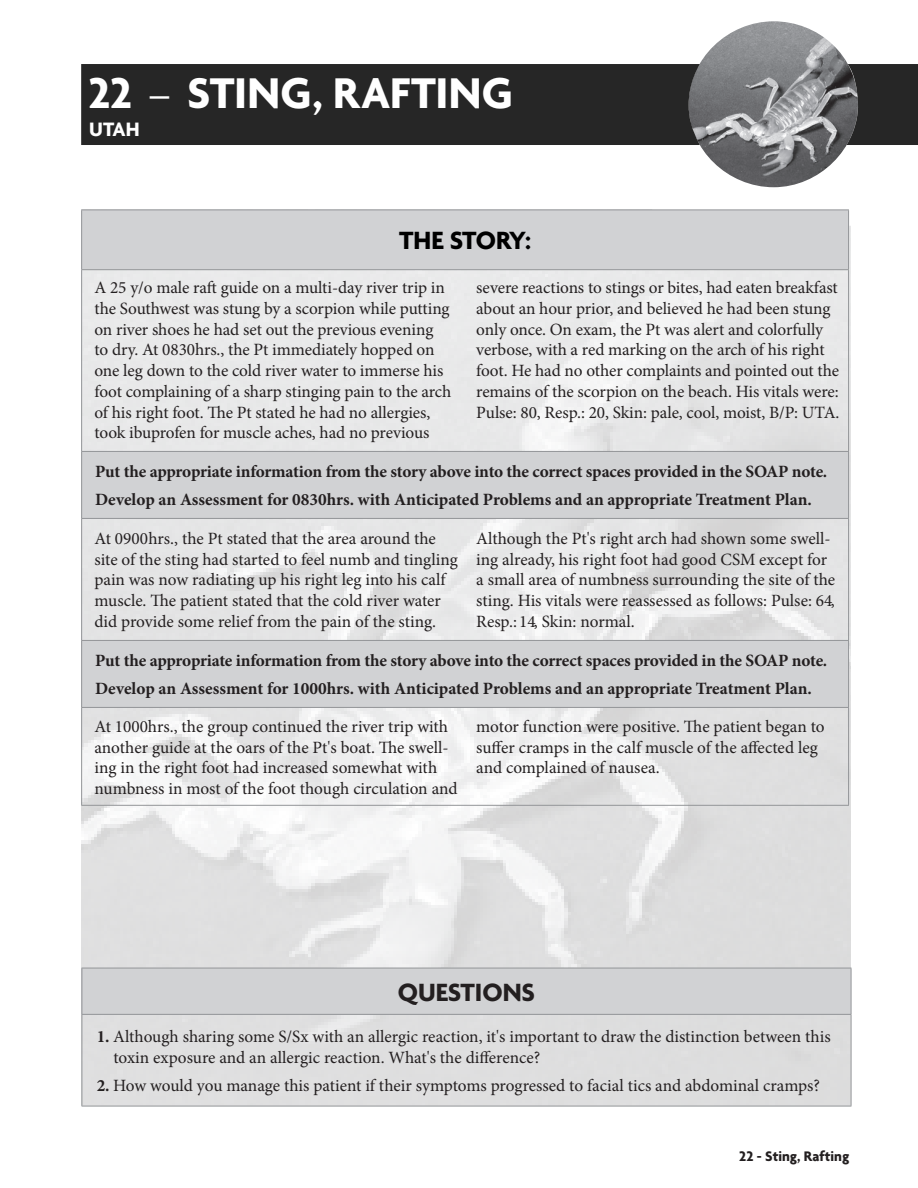
<style>
.page{position:relative;width:918px;height:1188px;background:#fff}
.page>*{position:absolute;margin:0;border:0;box-sizing:border-box;transform-origin:0 0}
.Paragraph_Style_1{font:700 46.5px "Agenda";color:#fff}
.Agenda_nested_2{font:700 27px "Agenda";letter-spacing:-.015em;color:#000}
.Agenda_nested_2-2{font:700 27px "Agenda";color:#231f20}
.Agenda_nested_2-3{font:700 21px "Agenda";color:#fff}
.Body_Text{font:17.25px/20.7px "Minion Pro";letter-spacing:-.005em;color:#231f20}
.Body_Text-2{font:700 17.25px "Minion Pro";letter-spacing:-.01em;color:#231f20}
.Bulleted_List{font:17.25px/20.7px "Minion Pro";color:#231f20}
.t1{font:700 15px "Agenda";color:#231f20}
.s1{font-family:"Minion Pro";font-weight:400}
.s2{font-weight:700}
</style>
<div class="page">
<img style="left:81px;top:226px;width:769px;height:880px">
<svg style="left:652px;top:21px;width:198px;height:205px"></svg>
<svg style="left:847px;top:64px;width:71px;height:81px;background:#2c2c2d"></svg>
<div style="left:81px;top:64px;width:619px;height:81px;background:#262626"></div>
<svg style="left:82px;top:211px;width:766px;height:496px;background:#dedfe0"></svg>
<hr style="left:81px;top:210px;width:768px;height:1px;background:#939598">
<hr style="left:81px;top:210px;width:1px;height:59px;background:#939598">
<hr style="left:848px;top:210px;width:1px;height:59px;background:#939598">
<hr style="left:81px;top:269px;width:768px;height:1px;background:#939598">
<hr style="left:81px;top:270px;width:1px;height:181px;background:#939598">
<hr style="left:848px;top:270px;width:1px;height:181px;background:#939598">
<hr style="left:81px;top:451px;width:768px;height:1px;background:#939598">
<hr style="left:81px;top:452px;width:1px;height:66px;background:#939598">
<hr style="left:848px;top:452px;width:1px;height:66px;background:#939598">
<hr style="left:81px;top:518px;width:768px;height:1px;background:#939598">
<hr style="left:81px;top:519px;width:1px;height:121px;background:#939598">
<hr style="left:848px;top:519px;width:1px;height:121px;background:#939598">
<hr style="left:81px;top:640px;width:768px;height:1px;background:#939598">
<hr style="left:81px;top:641px;width:1px;height:66px;background:#939598">
<hr style="left:848px;top:641px;width:1px;height:66px;background:#939598">
<hr style="left:81px;top:707px;width:768px;height:1px;background:#939598">
<hr style="left:81px;top:708px;width:1px;height:97px;background:#939598">
<hr style="left:848px;top:708px;width:1px;height:97px;background:#939598">
<hr style="left:81px;top:805px;width:768px;height:1px;background:#939598">
<div style="left:82px;top:968px;width:769px;height:46px;background:#d1d2d4"></div>
<hr style="left:82px;top:968px;width:769px;height:1px;background:#939598">
<hr style="left:82px;top:968px;width:1px;height:46px;background:#939598">
<hr style="left:851px;top:968px;width:1px;height:46px;background:#939598">
<hr style="left:82px;top:1014px;width:769px;height:1px;background:#939598">
<hr style="left:82px;top:1015px;width:1px;height:91px;background:#939598">
<hr style="left:851px;top:1015px;width:1px;height:91px;background:#939598">
<hr style="left:82px;top:1106px;width:769px;height:1px;background:#939598">
<p class="Paragraph_Style_1" style="left:89px;top:68px;width:298px">22 <span class="s1">–</span> Sting, Raftin</p>
<p class="Paragraph_Style_1" style="left:482px;top:68px;width:32px">g</p>
<p class="Agenda_nested_2-3" style="left:89px;top:118px;width:52px">UTAH</p>
<p class="Agenda_nested_2" style="left:399px;top:226px;width:133px">THE STORY:</p>
<p class="Body_Text" style="left:94px;top:278px;width:358px">A 25 y/o male raft guide on a multi-day river trip in the Southwest was stung by a scorpion while putting on river shoes he had set out the previous evening to dry. At 0830hrs., the Pt immediately hopped on one leg down to the cold river water to immerse his foot complaining of a sharp stinging pain to the arch of his right foot. The Pt stated he had no allergies, took ibuprofen for muscle aches, had no previous</p>
<p class="Body_Text" style="left:476px;top:278px;width:365px">severe reactions to stings or bites, had eaten breakfast about an hour prior, and believed he had been stung only once. On exam, the Pt was alert and colorfully verbose, with a red marking on the arch of his right foot. He had no other complaints and pointed out the remains of the scorpion on the beach. His vitals were:<br>Pulse: 80, Resp.: 20, Skin: pale, cool, moist, B/P: UTA.</p>
<p class="Body_Text-2" style="left:95px;top:460px;width:734px">Put the appropriate information from the story above into the correct spaces provided in the SOAP note.</p>
<p class="Body_Text-2" style="left:95px;top:487px;width:718px">Develop an Assessment for 0830hrs. with Anticipated Problems and an appropriate Treatment Plan.</p>
<p class="Body_Text" style="left:94px;top:528px;width:365px">At 0900hrs., the Pt stated that the area around the site of the sting had started to feel numb and tingling pain was now radiating up his right leg into his calf muscle. The patient stated that the cold river water did provide some relief from the pain of the sting.</p>
<p class="Body_Text" style="left:476px;top:528px;width:360px">Although the Pt's right arch had shown some swell&shy;ing already, his right foot had good CSM except for a small area of numbness surrounding the site of the sting. His vitals were reassessed as follows: Pulse: 64, Resp.: 14, Skin: normal.</p>
<p class="Body_Text-2" style="left:95px;top:649px;width:734px">Put the appropriate information from the story above into the correct spaces provided in the SOAP note.</p>
<p class="Body_Text-2" style="left:95px;top:676px;width:718px">Develop an Assessment for 1000hrs. with Anticipated Problems and an appropriate Treatment Plan.</p>
<p class="Body_Text" style="left:94px;top:716px;width:365px">At 1000hrs., the group continued the river trip with another guide at the oars of the Pt's boat. The swell&shy;ing in the right foot had increased somewhat with numbness in most of the foot though circulation and</p>
<p class="Body_Text" style="left:476px;top:716px;width:350px">motor function were positive. The patient began to suffer cramps in the calf muscle of the affected leg and complained of nausea.</p>
<p class="Agenda_nested_2-2" style="left:398px;top:978px;width:139px">QUESTIONS</p>
<p class="Bulleted_List" style="left:113px;top:1027px;width:719px;text-indent:-16px"><span class="s2">1.</span> Although sharing some S/Sx with an allergic reaction, it's important to draw the distinction between this toxin exposure and an allergic reaction. What's the difference?</p>
<p class="Bulleted_List" style="left:97px;top:1075px;width:725px"><span class="s2">2.</span> How would you manage this patient if their symptoms progressed to facial tics and abdominal cramps?</p>
<p class="t1" style="left:739px;top:1148px;width:111px">22 - Sting, Rafting</p>
</div>
